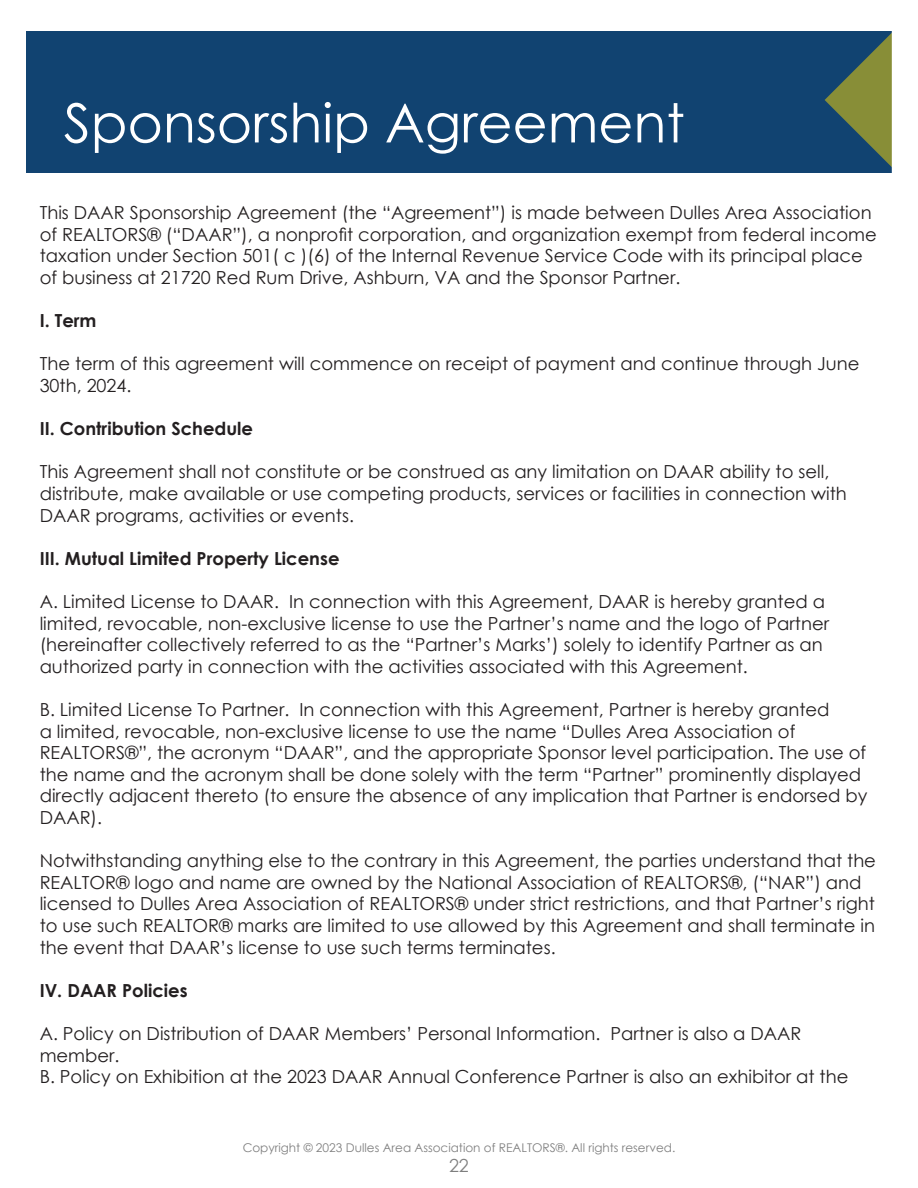
<style>
.page{position:relative;width:918px;height:1188px;background:#fff}
.page>*{position:absolute;margin:0;border:0;box-sizing:border-box;transform-origin:0 0}
.t1{font:54px "Century Gothic";color:#fff}
.t2{font:18px/21.6px "Century Gothic";color:#231f20}
.t3{font:700 18px "Century Gothic";color:#231f20}
.t4{font:18px "Century Gothic";color:#7f7f7f}
.t5{font:12px "Century Gothic";color:#7f7f7f}
</style>
<div class="page">
<div style="left:26px;top:31px;width:866px;height:142px;background:#114371"></div>
<svg style="left:825px;top:31px;width:67px;height:142px"></svg>
<p class="t1" style="left:64px;top:85px;width:622px">Sponsorship Agreement</p>
<p class="t2" style="left:40px;top:202px;width:839px">This DAAR Sponsorship Agreement (the “Agreement”) is made between Dulles Area Association of REALTORS® (“DAAR”), a nonprofit corporation, and organization exempt from federal income taxation under Section 501( c )(6) of the Internal Revenue Service Code with its principal place of business at 21720 Red Rum Drive, Ashburn, VA and the Sponsor Partner.</p>
<p class="t3" style="left:40px;top:307px;width:58px">I. Term</p>
<p class="t2" style="left:40px;top:353px;width:821px">The term of this agreement will commence on receipt of payment and continue through June<br>30th, 2024.</p>
<p class="t3" style="left:40px;top:415px;width:215px">II. Contribution Schedule</p>
<p class="t2" style="left:40px;top:461px;width:809px">This Agreement shall not constitute or be construed as any limitation on DAAR ability to sell, distribute, make available or use competing products, services or facilities in connection with<br>DAAR programs, activities or events.</p>
<p class="t3" style="left:40px;top:545px;width:301px">III. Mutual Limited Property License</p>
<p class="t2" style="left:40px;top:590px;width:791px">A. Limited License to DAAR. In connection with this Agreement, DAAR is hereby granted a limited, revocable, non-exclusive license to use the Partner’s name and the logo of Partner (hereinafter collectively referred to as the “Partner’s Marks’) solely to identify Partner as an authorized party in connection with the activities associated with this Agreement.</p>
<p class="t2" style="left:40px;top:698px;width:829px">B. Limited License To Partner. In connection with this Agreement, Partner is hereby granted<br>a limited, revocable, non-exclusive license to use the name “Dulles Area Association of REALTORS®”, the acronym “DAAR”, and the appropriate Sponsor level participation. The use of the name and the acronym shall be done solely with the term “Partner” prominently displayed directly adjacent thereto (to ensure the absence of any implication that Partner is endorsed by DAAR).</p>
<p class="t2" style="left:40px;top:850px;width:838px">Notwithstanding anything else to the contrary in this Agreement, the parties understand that the REALTOR® logo and name are owned by the National Association of REALTORS®, (“NAR”) and licensed to Dulles Area Association of REALTORS® under strict restrictions, and that Partner’s right to use such REALTOR® marks are limited to use allowed by this Agreement and shall terminate in the event that DAAR’s license to use such terms terminates.</p>
<p class="t3" style="left:40px;top:977px;width:149px">IV. DAAR Policies</p>
<p class="t2" style="left:40px;top:1022px;width:763px">A. Policy on Distribution of DAAR Members’ Personal Information. Partner is also a DAAR member.</p>
<p class="t2" style="left:40px;top:1066px;width:810px">B. Policy on Exhibition at the 2023 DAAR Annual Conference Partner is also an exhibitor at the</p>
<p class="t5" style="left:243px;top:1139px;width:434px">Copyright © 2023 Dulles Area Association of REALTORS®. All rights reserved.</p>
<p class="t4" style="left:449px;top:1153px;width:21px">22</p>
</div>
